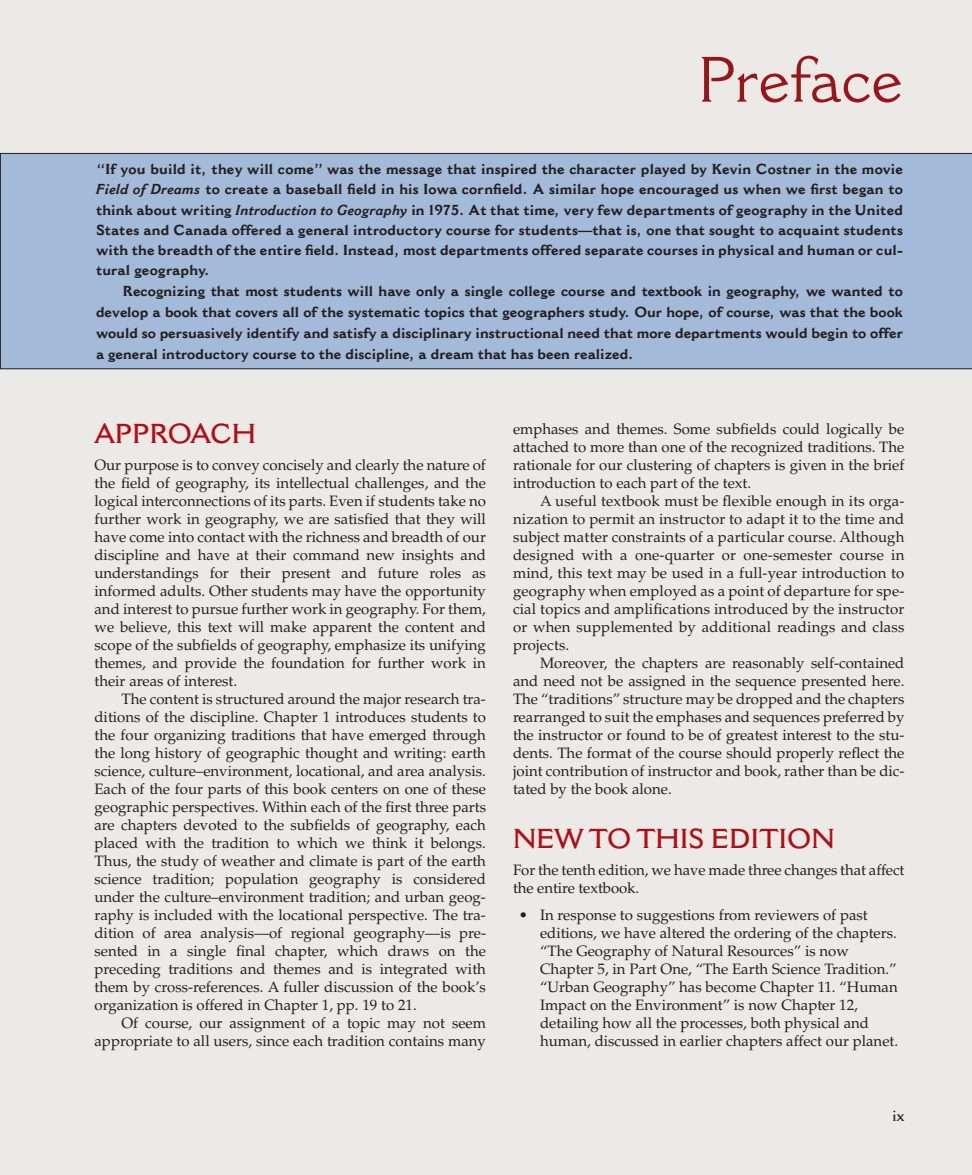
<style>
.page{position:relative;width:972px;height:1175px;background:#fff}
.page>*{position:absolute;margin:0;border:0;box-sizing:border-box;transform-origin:0 0}
.t1{font:63px "Cantoria";color:#981619}
.t2{font:600 27px "Cantoria";color:#b10d15}
.t3{font:15px/18px "Palatino";color:#231f20;text-align:justify}
.t4{font:600 15px "Cantoria";color:#231f20}
.t5{font:700 14.25px/20.2px "Cantoria";color:#231f20;text-align:justify}
.s1{font-style:italic}
</style>
<div class="page">
<div style="left:0;top:0;width:972px;height:1174px;background:#ebeae6"></div>
<div style="left:0;top:153px;width:972px;height:216px;background:#a3bad8"></div>
<h1 class="t1" style="left:698px;top:55px;width:207px">Preface</h1>
<p class="t5" style="left:96px;top:160px;width:809px">“If you build it, they will come” was the message that inspired the character played by Kevin Costner in the movie <span class="s1">Field of Dreams</span> to create a baseball field in his Iowa cornfield. A similar hope encouraged us when we first began to think about writing <span class="s1">Introduction to Geography</span> in 1975. At that time, very few departments of geography in the United States and Canada offered a general introductory course for students—that is, one that sought to acquaint students with the breadth of the entire field. Instead, most departments offered separate courses in physical and human or cul&shy;tural geography.</p>
<p class="t5" style="left:96px;top:282px;width:808px;line-height:21px;text-indent:27px">Recognizing that most students will have only a single college course and textbook in geography, we wanted to develop a book that covers all of the systematic topics that geographers study. Our hope, of course, was that the book would so persuasively identify and satisfy a disciplinary instructional need that more departments would begin to offer a general introductory course to the discipline, a dream that has been realized.</p>
<h2 class="t2" style="left:94px;top:423px;width:163px">APPROACH</h2>
<p class="t3" style="left:94px;top:457px;width:393px">Our purpose is to convey concisely and clearly the nature of the field of geography, its intellectual challenges, and the logical interconnections of its parts. Even if students take no further work in geography, we are satisfied that they will have come into contact with the richness and breadth of our discipline and have at their command new insights and understandings for their present and future roles as informed adults. Other students may have the opportunity and interest to pursue further work in geography. For them, we believe, this text will make apparent the content and scope of the subfields of geography, emphasize its unifying themes, and provide the foundation for further work in their areas of interest.</p>
<p class="t3" style="left:94px;top:691px;width:393px;text-indent:27px">The content is structured around the major research tra&shy;ditions of the discipline. Chapter 1 introduces students to the four organizing traditions that have emerged through the long history of geographic thought and writing: earth science, culture–environment, locational, and area analysis.<br>Each of the four parts of this book centers on one of these geographic perspectives. Within each of the first three parts are chapters devoted to the subfields of geography, each placed with the tradition to which we think it belongs.<br>Thus, the study of weather and climate is part of the earth science tradition; population geography is considered under the culture–environment tradition; and urban geog&shy;raphy is included with the locational perspective. The tra&shy;dition of area analysis—of regional geography—is pre&shy;sented in a single final chapter, which draws on the preceding traditions and themes and is integrated with them by cross-references. A fuller discussion of the book’s organization is offered in Chapter 1, pp. 19 to 21.</p>
<p class="t3" style="left:94px;top:1015px;width:393px;text-align:right">Of course, our assignment of a topic may not seem appropriate to all users, since each tradition contains many</p>
<p class="t3" style="left:513px;top:422px;width:393px">emphases and themes. Some subfields could logically be attached to more than one of the recognized traditions. The rationale for our clustering of chapters is given in the brief introduction to each part of the text.</p>
<p class="t3" style="left:513px;top:494px;width:393px;text-indent:27px">A useful textbook must be flexible enough in its orga&shy;nization to permit an instructor to adapt it to the time and subject matter constraints of a particular course. Although designed with a one-quarter or one-semester course in mind, this text may be used in a full-year introduction to geography when employed as a point of departure for spe&shy;cial topics and amplifications introduced by the instructor or when supplemented by additional readings and class projects.</p>
<p class="t3" style="left:513px;top:656px;width:393px;text-indent:27px">Moreover, the chapters are reasonably self-contained and need not be assigned in the sequence presented here.<br>The “traditions” structure may be dropped and the chapters rearranged to suit the emphases and sequences preferred by the instructor or found to be of greatest interest to the stu&shy;dents. The format of the course should properly reflect the joint contribution of instructor and book, rather than be dic&shy;tated by the book alone.</p>
<h2 class="t2" style="left:513px;top:828px;width:323px">NEW TO THIS EDITION</h2>
<p class="t3" style="left:513px;top:863px;width:393px">For the tenth edition, we have made three changes that affect the entire textbook.</p>
<p class="t3" style="left:540px;top:908px;width:360px;text-align:left;text-indent:-21px">• In response to suggestions from reviewers of past editions, we have altered the ordering of the chapters. “The Geography of Natural Resources” is now Chapter 5, in Part One, “The Earth Science Tradition.” “Urban Geography” has become Chapter 11. “Human Impact on the Environment” is now Chapter 12, detailing how all the processes, both physical and human, discussed in earlier chapters affect our planet.</p>
<p class="t4" style="left:892px;top:1109px;width:14px">ix</p>
</div>
